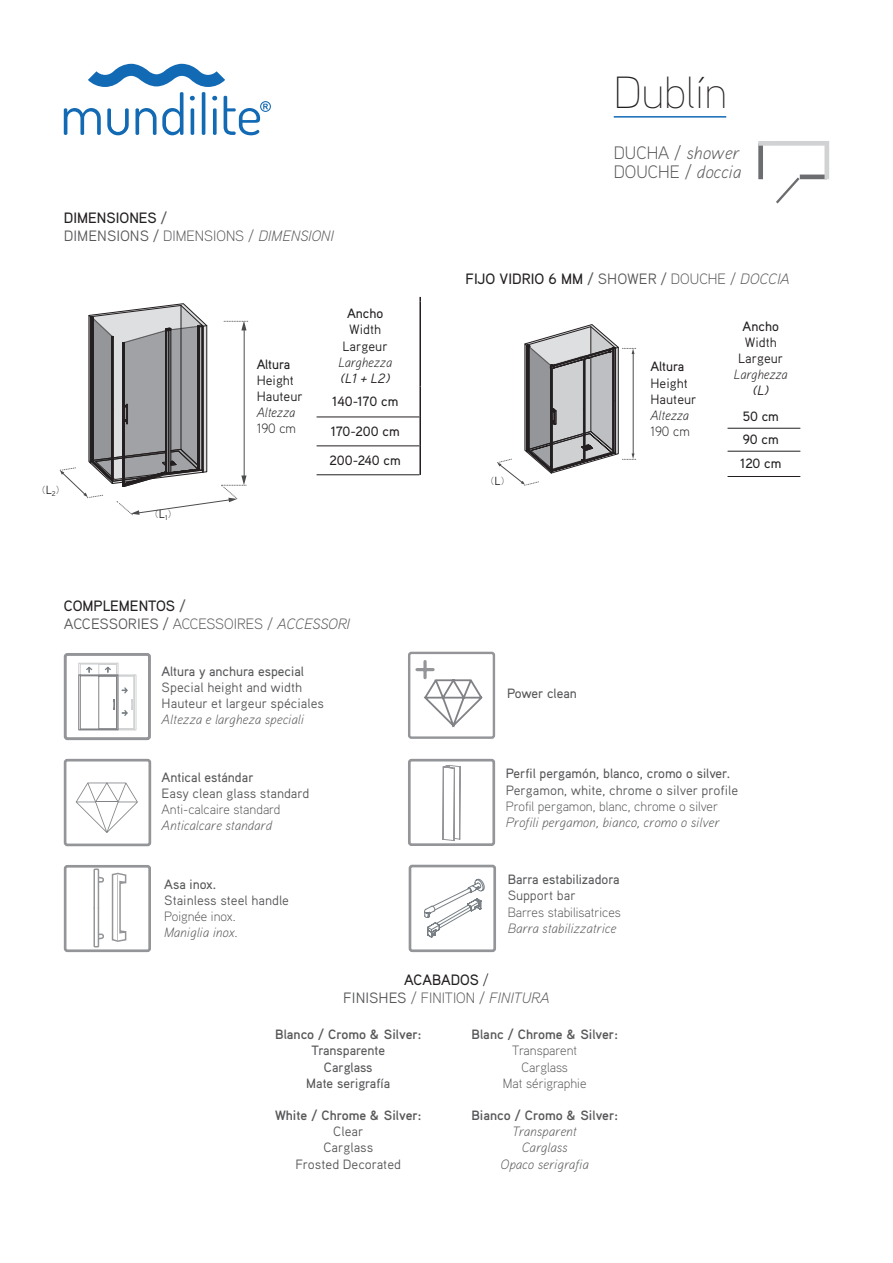
<style>
.page{position:relative;width:893px;height:1263px;background:#fff}
.page>*{position:absolute;margin:0;border:0;box-sizing:border-box;transform-origin:0 0}
.Modelo{font:100 45px "Aaux Pro";color:#231f20}
.Modelo_ingles{font:300 18px "Aaux Pro";color:#57585a}
.t1{font:500 15px "Aaux Pro";color:#231f20}
.t2{font:15px "Aaux Pro";color:#57585a}
.t3{font:300 15px "Aaux Pro";color:#57585a}
.t4{font:13.5px "Aaux Pro";color:#57585a}
.t5{font:italic 300 13.5px "Aaux Pro";color:#57585a}
.t6{font:500 13.5px "Aaux Pro";color:#57585a}
.t7{font:300 13.5px "Aaux Pro";color:#57585a}
.t8{font:700 13.5px "Aaux Pro";color:#57585a}
.media_regular_anidad{font:italic 300 13.5px/16.2px "Aaux Pro";color:#231f20;text-align:center;scale:.95 1}
.ancho_numeros{font:500 13.5px "Aaux Pro";color:#231f20}
.media_regular_anidad-2{font:500 13.5px/16.2px "Aaux Pro";color:#231f20}
.media_regular_anidad-3{font:13.5px "Aaux Pro";color:#231f20}
.t9{font:300 13.5px "Aaux Pro";color:#231f20}
.t10{font:100 11.85px "Aaux Pro";color:#231f20}
.s1{color:#57585a}
.s2{font-weight:300}
.s3{font-weight:300;font-style:italic}
.s4{font-weight:400}
.s5{font-weight:400;font-style:normal}
.s6{font-style:italic}
.s7{font-weight:400;color:#57585a}
.s8{font-weight:300;color:#57585a}
.s9{font-weight:300;font-style:italic;color:#57585a}
</style>
<div class="page">
<svg style="left:64px;top:64px;width:207px;height:71px"></svg>
<hr style="left:614px;top:116px;width:112px;height:2px;background:#136ab4">
<svg style="left:758px;top:141px;width:71px;height:62px"></svg>
<hr style="left:317px;top:417px;width:102px;height:1px;background:#231f20">
<hr style="left:317px;top:446px;width:102px;height:1px;background:#231f20">
<hr style="left:317px;top:474px;width:102px;height:1px;background:#231f20">
<hr style="left:419px;top:301px;width:2px;height:86px;background:#231f20">
<hr style="left:419px;top:387px;width:2px;height:30px;background:#231f20">
<hr style="left:419px;top:417px;width:2px;height:29px;background:#231f20">
<hr style="left:419px;top:446px;width:2px;height:29px;background:#231f20">
<div style="left:64px;top:653px;width:87px;height:87px;border:3px solid #939598;border-radius:2px"></div>
<svg style="left:78px;top:663px;width:59px;height:67px"></svg>
<div style="left:80px;top:729px;width:37px;height:1px;border:1px solid #808285"></div>
<div style="left:117px;top:674px;width:1px;height:56px;border:1px solid #808285"></div>
<div style="left:64px;top:759px;width:87px;height:87px;border:3px solid #939598;border-radius:2px"></div>
<svg style="left:76px;top:782px;width:62px;height:51px"></svg>
<div style="left:408px;top:652px;width:87px;height:87px;border:2px solid #939598;border-radius:2px"></div>
<svg style="left:423px;top:678px;width:60px;height:50px"></svg>
<hr style="left:417px;top:668px;width:16px;height:3px;background:#939598">
<svg style="left:423px;top:661px;width:4px;height:17px"></svg>
<hr style="left:728px;top:428px;width:72px;height:1px;background:#231f20">
<hr style="left:728px;top:451px;width:72px;height:1px;background:#231f20">
<hr style="left:728px;top:476px;width:72px;height:1px;background:#231f20">
<svg style="left:497px;top:325px;width:139px;height:161px"></svg>
<div style="left:408px;top:759px;width:87px;height:87px;border:3px solid #939598;border-radius:2px"></div>
<svg style="left:442px;top:765px;width:19px;height:76px"></svg>
<svg style="left:93px;top:869px;width:34px;height:79px"></svg>
<div style="left:64px;top:865px;width:87px;height:87px;border:3px solid #939598;border-radius:2px"></div>
<svg style="left:60px;top:304px;width:188px;height:211px"></svg>
<svg style="left:424px;top:878px;width:61px;height:60px"></svg>
<div style="left:409px;top:865px;width:87px;height:87px;border:3px solid #939598;border-radius:2px"></div>
<p class="t1" style="left:64px;top:208px;width:105px">DIMENSIONES <span class="s1">/</span></p>
<p class="t2" style="left:64px;top:226px;width:272px">DIMENSIONS / <span class="s2">DIMENSIONS /</span> <span class="s3">DIMENSIONI</span></p>
<p class="t10" style="left:42px;top:483px;width:19px">(<span class="s4">L</span><sub>2</sub>)</p>
<p class="t10" style="left:155px;top:506px;width:18px">(<span class="s4">L</span><sub>1</sub>)</p>
<p class="media_regular_anidad-2" style="left:257px;top:355px;width:35px">Altura</p>
<p class="media_regular_anidad-3" style="left:257px;top:372px;width:39px">Height</p>
<p class="media_regular_anidad-3" style="left:257px;top:388px;width:48px">Hauteur</p>
<p class="media_regular_anidad" style="left:257px;top:404px;width:42px">Altezza</p>
<p class="t9" style="left:257px;top:420px;width:41px">190 cm</p>
<p class="media_regular_anidad-2" style="left:347px;top:305px;width:38px">Ancho<br><span class="s4">Width</span></p>
<p class="media_regular_anidad" style="left:338px;top:337px;width:58px"><span class="s5">Largeur<br></span>Larghezza <span class="s4">(L1 + L2)</span></p>
<p class="ancho_numeros" style="left:332px;top:393px;width:68px">140-170 cm</p>
<p class="ancho_numeros" style="left:331px;top:423px;width:70px">170-200 cm</p>
<p class="ancho_numeros" style="left:330px;top:452px;width:73px">200-240 cm</p>
<p class="t1" style="left:64px;top:596px;width:123px">COMPLEMENTOS <span class="s1">/</span></p>
<p class="t2" style="left:64px;top:614px;width:288px">ACCESSORIES / <span class="s2">ACCESSOIRES /</span> <span class="s3">ACCESSORI</span></p>
<p class="t6" style="left:162px;top:662px;width:144px">Altura y anchura especial</p>
<p class="t4" style="left:162px;top:679px;width:142px">Special height and width</p>
<p class="t4" style="left:162px;top:695px;width:164px">Hauteur et largeur spéciales</p>
<p class="t5" style="left:162px;top:711px;width:144px">Altezza e largheza speciali</p>
<p class="t6" style="left:162px;top:768px;width:93px">Antical estándar</p>
<p class="t4" style="left:162px;top:785px;width:149px">Easy clean glass standard</p>
<p class="t7" style="left:162px;top:801px;width:120px">Anti-calcaire standard</p>
<p class="t5" style="left:162px;top:817px;width:112px">Anticalcare standard</p>
<p class="t6" style="left:164px;top:875px;width:54px">Asa inox.</p>
<p class="t4" style="left:164px;top:892px;width:126px">Stainless steel handle</p>
<p class="t7" style="left:164px;top:908px;width:73px">Poignée inox.</p>
<p class="t5" style="left:164px;top:924px;width:75px">Maniglia inox.</p>
<p class="Modelo" style="left:614px;top:64px;width:115px">Dublín</p>
<p class="Modelo_ingles" style="left:614px;top:141px;width:127px">DUCHA / <span class="s6">shower</span></p>
<p class="Modelo_ingles" style="left:614px;top:160px;width:129px">DOUCHE / <span class="s6">doccia</span></p>
<p class="t1" style="left:466px;top:269px;width:325px">FIJO VIDRIO 6 MM <span class="s1">/</span> <span class="s7">SHOWER /</span> <span class="s8">DOUCHE /</span> <span class="s9">DOCCIA</span></p>
<p class="t10" style="left:491px;top:473px;width:15px">(<span class="s4">L</span>)</p>
<p class="media_regular_anidad-2" style="left:650px;top:358px;width:35px">Altura</p>
<p class="media_regular_anidad-3" style="left:650px;top:374px;width:39px">Height</p>
<p class="media_regular_anidad-3" style="left:650px;top:390px;width:48px">Hauteur</p>
<p class="media_regular_anidad" style="left:650px;top:407px;width:42px">Altezza</p>
<p class="t9" style="left:650px;top:423px;width:41px">190 cm</p>
<p class="media_regular_anidad-2" style="left:743px;top:317px;width:38px">Ancho<br><span class="s4">Width</span></p>
<p class="media_regular_anidad" style="left:734px;top:350px;width:58px"><span class="s5">Largeur<br></span>Larghezza <span class="s4">(L)</span></p>
<p class="ancho_numeros" style="left:743px;top:407px;width:38px">50 cm</p>
<p class="ancho_numeros" style="left:743px;top:431px;width:37px">90 cm</p>
<p class="ancho_numeros" style="left:740px;top:455px;width:43px">120 cm</p>
<p class="t6" style="left:507px;top:684px;width:71px">Power clean</p>
<p class="t6" style="left:506px;top:765px;width:226px">Perfil pergamón, blanco, cromo o silver.</p>
<p class="t4" style="left:506px;top:781px;width:234px">Pergamon, white, chrome o silver profile</p>
<p class="t7" style="left:506px;top:798px;width:214px">Profil pergamon, blanc, chrome o silver</p>
<p class="t5" style="left:506px;top:814px;width:215px">Profili pergamon, bianco, cromo o silver</p>
<p class="t6" style="left:508px;top:871px;width:113px">Barra estabilizadora</p>
<p class="t4" style="left:508px;top:887px;width:70px">Support bar</p>
<p class="t7" style="left:508px;top:903px;width:115px">Barres stabilisatrices</p>
<p class="t5" style="left:508px;top:920px;width:110px">Barra stabilizzatrice</p>
<p class="t1" style="left:404px;top:971px;width:86px">ACABADOS <span class="s2">/</span></p>
<p class="t3" style="left:343px;top:989px;width:208px"><span class="s4">FINISHES</span> / FINITION / <span class="s6">FINITURA</span></p>
<p class="t8" style="left:275px;top:1026px;width:148px">Blanco / Cromo &amp; Silver:</p>
<p class="t6" style="left:311px;top:1042px;width:75px">Transparente</p>
<p class="t6" style="left:324px;top:1058px;width:50px">Carglass</p>
<p class="t6" style="left:306px;top:1074px;width:85px">Mate serigrafía</p>
<p class="t8" style="left:471px;top:1026px;width:148px">Blanc / Chrome &amp; Silver:</p>
<p class="t7" style="left:512px;top:1042px;width:66px">Transparent</p>
<p class="t7" style="left:521px;top:1058px;width:48px">Carglass</p>
<p class="t7" style="left:503px;top:1074px;width:85px">Mat sérigraphie</p>
<p class="t8" style="left:471px;top:1107px;width:148px">Bianco / Cromo &amp; Silver:</p>
<p class="t5" style="left:513px;top:1123px;width:66px">Transparent</p>
<p class="t5" style="left:522px;top:1139px;width:47px">Carglass</p>
<p class="t5" style="left:501px;top:1155px;width:90px">Opaco serigrafia</p>
<p class="t8" style="left:275px;top:1107px;width:148px">White / Chrome &amp; Silver:</p>
<p class="t4" style="left:333px;top:1123px;width:32px">Clear</p>
<p class="t4" style="left:323px;top:1139px;width:51px">Carglass</p>
<p class="t4" style="left:296px;top:1155px;width:107px">Frosted Decorated</p>
</div>
